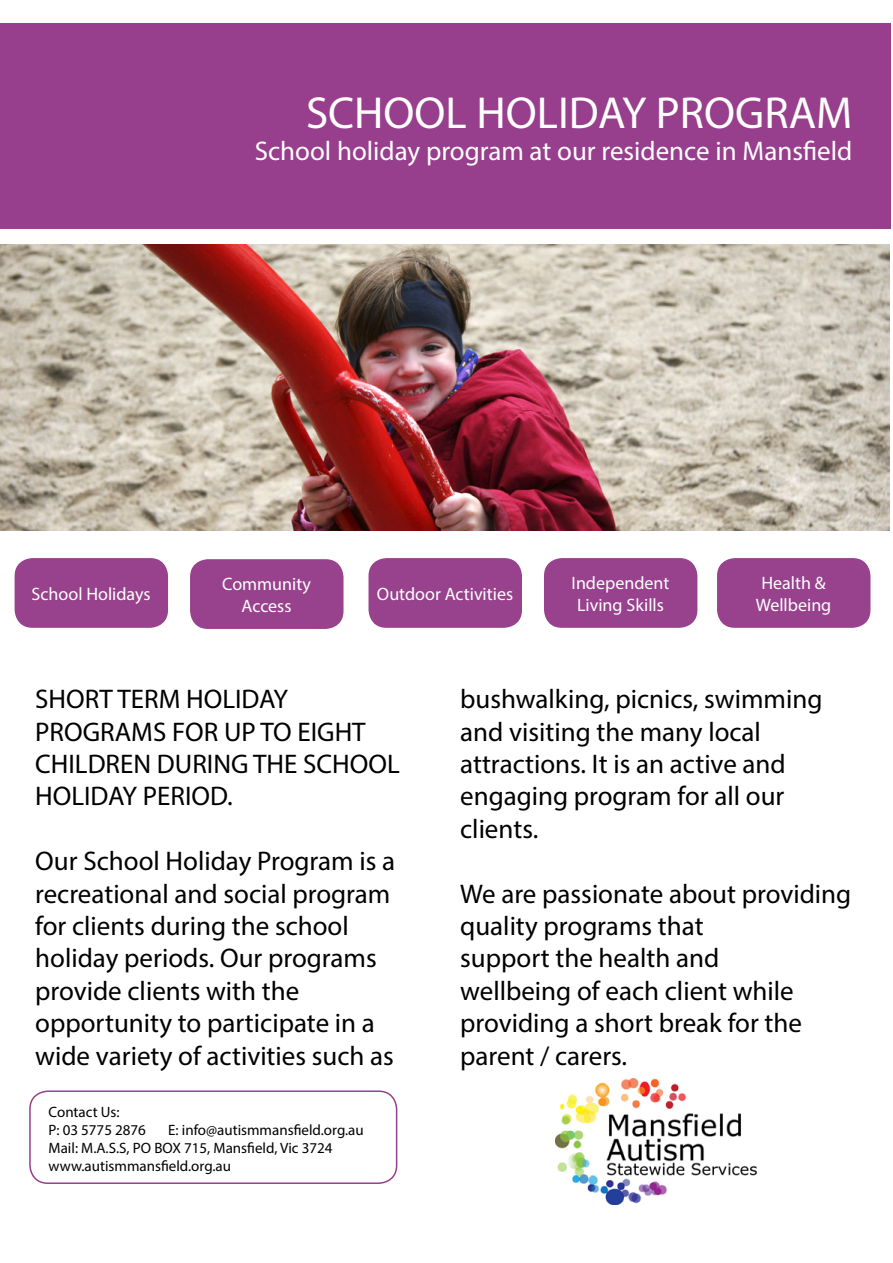
<style>
.page{position:relative;width:893px;height:1263px;background:#fff}
.page>*{position:absolute;margin:0;border:0;box-sizing:border-box;transform-origin:0 0}
.t1{font:45px "Myriad Pro";color:#fff}
.t2{font:27px/32.4px "Myriad Pro";color:#000}
.t3{font:27px "Myriad Pro";color:#fff}
.t4{font:18px/21.6px "Myriad Pro";color:#fff;text-align:center}
.t5{font:15px/18px "Myriad Pro";color:#000}
</style>
<div class="page">
<img style="left:0;top:244px;width:890px;height:287px">
<div style="left:0;top:23px;width:891px;height:206px;background:#973f8c"></div>
<div style="left:15px;top:558px;width:153px;height:70px;background:#973f8c;border-radius:18px"></div>
<div style="left:190px;top:559px;width:154px;height:70px;background:#973f8c;border-radius:18px"></div>
<div style="left:368px;top:558px;width:154px;height:70px;background:#973f8c;border-radius:18px"></div>
<div style="left:544px;top:558px;width:153px;height:70px;background:#973f8c;border-radius:18px"></div>
<div style="left:717px;top:558px;width:153px;height:70px;background:#973f8c;border-radius:18px"></div>
<img style="left:555px;top:1078px;width:203px;height:126px">
<div style="left:29px;top:1090px;width:368px;height:94px;border:2px solid #973f8c;border-radius:18px"></div>
<h1 class="t1" style="left:306px;top:85px;width:548px">SCHOOL HOLIDAY PROGRAM</h1>
<p class="t3" style="left:255px;top:135px;width:599px">School holiday program at our residence in Mansfield</p>
<p class="t4" style="left:32px;top:583px;width:121px">School Holidays</p>
<p class="t4" style="left:222px;top:573px;width:90px">Community<br>Access</p>
<p class="t4" style="left:377px;top:583px;width:138px">Outdoor Activities</p>
<p class="t4" style="left:571px;top:572px;width:99px">Independent<br>Living Skills</p>
<p class="t4" style="left:756px;top:572px;width:77px">Health &amp;<br>Wellbeing</p>
<p class="t2" style="left:35px;top:682px;width:366px">SHORT TERM HOLIDAY<br>PROGRAMS FOR UP TO EIGHT<br>CHILDREN DURING THE SCHOOL<br>HOLIDAY PERIOD.</p>
<p class="t2" style="left:35px;top:844px;width:361px">Our School Holiday Program is a recreational and social program for clients during the school holiday periods. Our programs provide clients with the opportunity to participate in a wide variety of activities such as</p>
<p class="t5" style="left:49px;top:1103px;width:99px">Contact Us:<br>P: 03 5775 2876</p>
<p class="t5" style="left:49px;top:1121px;width:317px;text-indent:120px">E: info@autismmansfield.org.au<br>Mail: M.A.S.S, PO BOX 715, Mansfield, Vic 3724 www.autismmansfield.org.au</p>
<p class="t2" style="left:460px;top:682px;width:364px">bushwalking, picnics, swimming and visiting the many local attractions. It is an active and engaging program for all our clients.</p>
<p class="t2" style="left:460px;top:877px;width:393px">We are passionate about providing quality programs that<br>support the health and<br>wellbeing of each client while providing a short break for the parent / carers.</p>
</div>
